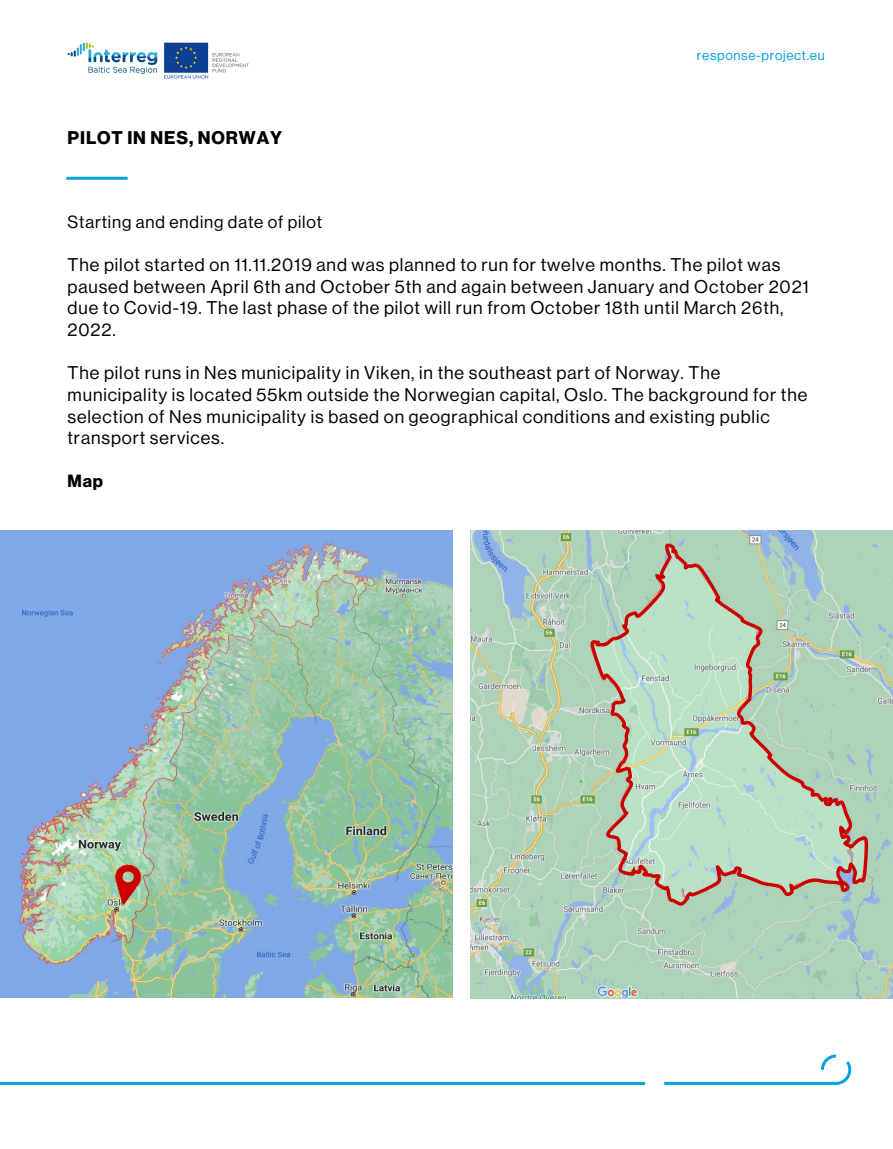
<style>
.page{position:relative;width:893px;height:1149px;background:#fff}
.page>*{position:absolute;margin:0;border:0;box-sizing:border-box;transform-origin:0 0}
.t1{font:18px/21.6px "N Haas Grotesk DS Pro 55 Rg";letter-spacing:.05em;color:#000}
.t2{font:18px "N Haas Grotesk DS Pro 75 Bd";letter-spacing:.05em;color:#000}
.t3{font:17.25px "N Haas Grotesk DS Pro 55 Rg";letter-spacing:.05em;color:#000}
.t4{font:17.25px "N Haas Grotesk DS Pro 75 Bd";color:#000}
.t5{font:13.5px "N Haas Grotesk DS Pro 55 Rg";letter-spacing:.05em;color:#00a2df}
</style>
<div class="page">
<hr style="left:68px;top:177px;width:58px;height:3px;background:#00a2df">
<hr style="left:664px;top:1081px;width:173px;height:3px;background:#00a2df">
<hr style="left:0;top:1081px;width:645px;height:3px;background:#00a2df">
<svg style="left:819px;top:1054px;width:33px;height:31px"></svg>
<img style="left:68px;top:42px;width:181px;height:37px">
<img style="left:0;top:530px;width:452px;height:467px">
<img style="left:92px;top:850px;width:70px;height:67px">
<img style="left:471px;top:530px;width:422px;height:468px">
<svg style="left:602px;top:693px;width:267px;height:213px;background:#b6ccb6"></svg>
<svg style="left:590px;top:541px;width:173px;height:233px;background:#b8ceb8"></svg>
<p class="t2" style="left:68px;top:127px;width:216px">PILOT IN NES, NORWAY</p>
<p class="t5" style="left:697px;top:48px;width:129px">response-project.eu</p>
<p class="t3" style="left:68px;top:212px;width:256px">Starting and ending date of pilot</p>
<p class="t1" style="left:68px;top:254px;width:743px">The pilot started on 11.11.2019 and was planned to run for twelve months. The pilot was paused between April 6th and October 5th and again between January and October 2021 due to Covid-19. The last phase of the pilot will run from October 18th until March 26th, 2022.</p>
<p class="t1" style="left:68px;top:362px;width:741px">The pilot runs in Nes municipality in Viken, in the southeast part of Norway. The municipality is located 55km outside the Norwegian capital, Oslo. The background for the selection of Nes municipality is based on geographical conditions and existing public transport services.</p>
<p class="t4" style="left:68px;top:470px;width:37px">Map</p>
</div>
